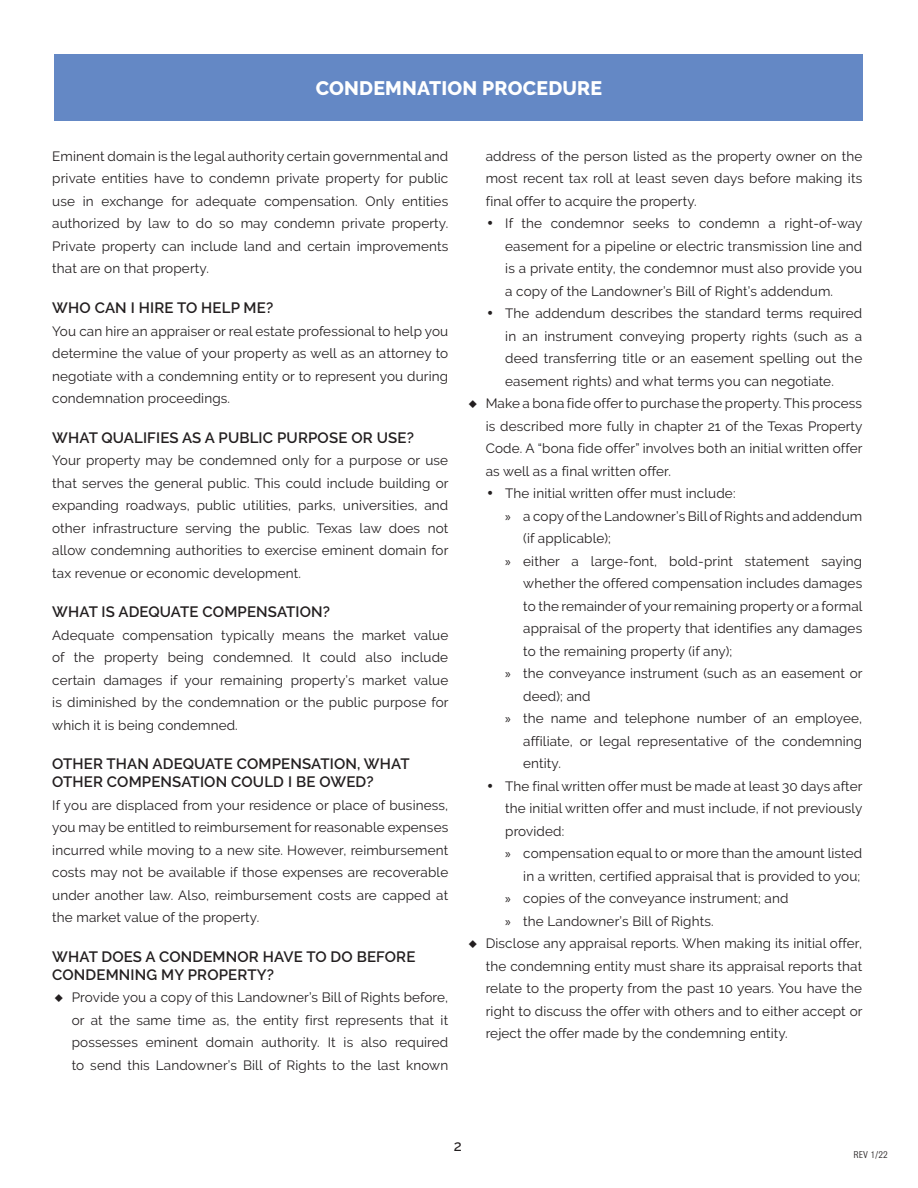
<style>
.page{position:relative;width:918px;height:1188px;background:#fff}
.page>*{position:absolute;margin:0;border:0;box-sizing:border-box;transform-origin:0 0}
.Heading_Large{font:800 19.5px "Raleway";letter-spacing:.01em;color:#fff}
.Heading{font:600 15px/18px "Raleway";letter-spacing:.01em;color:#231f20}
.t1{font:500 15px "Raleway";color:#231f20}
.Body_text{font:13.5px/22.5px "Raleway";letter-spacing:.01em;color:#231f20;text-align:justify}
.t2{font:10.5px "Bulldog";color:#231f20}
.s1{font-family:"Devanagari";font-weight:700}
.s2{font-family:"Myriad Pro"}
</style>
<div class="page">
<div style="left:54px;top:54px;width:809px;height:65px;background:#6488c5"></div>
<div style="left:54px;top:56px;width:809px;height:64px;background:#6488c5"></div>
<p class="Heading_Large" style="left:316px;top:77px;width:288px">CONDEMNATION PROCEDURE</p>
<p class="Body_text" style="left:52px;top:145px;width:398px">Eminent domain is the legal authority certain governmental and private entities have to condemn private property for public use in exchange for adequate compensation. Only entities authorized by law to do so may condemn private property.<br>Private property can include land and certain improvements that are on that property.</p>
<p class="Heading" style="left:52px;top:299px;width:222px">WHO CAN I HIRE TO HELP ME?</p>
<p class="Body_text" style="left:52px;top:320px;width:398px">You can hire an appraiser or real estate professional to help you determine the value of your property as well as an attorney to negotiate with a condemning entity or to represent you during condemnation proceedings.</p>
<p class="Heading" style="left:52px;top:428px;width:363px">WHAT QUALIFIES AS A PUBLIC PURPOSE OR USE?</p>
<p class="Body_text" style="left:52px;top:449px;width:398px">Your property may be condemned only for a purpose or use that serves the general public. This could include building or expanding roadways, public utilities, parks, universities, and other infrastructure serving the public. Texas law does not allow condemning authorities to exercise eminent domain for tax revenue or economic development.</p>
<p class="Heading" style="left:52px;top:603px;width:279px">WHAT IS ADEQUATE COMPENSATION?</p>
<p class="Body_text" style="left:52px;top:624px;width:398px">Adequate compensation typically means the market value of the property being condemned. It could also include certain damages if your remaining property’s market value is diminished by the condemnation or the public purpose for which it is being condemned.</p>
<p class="Heading" style="left:52px;top:755px;width:359px">OTHER THAN ADEQUATE COMPENSATION, WHAT<br>OTHER COMPENSATION COULD I BE OWED?</p>
<p class="Body_text" style="left:52px;top:794px;width:398px">If you are displaced from your residence or place of business, you may be entitled to reimbursement for reasonable expenses incurred while moving to a new site. However, reimbursement costs may not be available if those expenses are recoverable under another law. Also, reimbursement costs are capped at the market value of the property.</p>
<p class="Heading" style="left:52px;top:948px;width:365px">WHAT DOES A CONDEMNOR HAVE TO DO BEFORE<br>CONDEMNING MY PROPERTY?</p>
<p class="Body_text" style="left:72px;top:986px;width:378px;text-indent:-18px"><span class="s1">♦</span> Provide you a copy of this Landowner’s Bill of Rights before, or at the same time as, the entity first represents that it possesses eminent domain authority. It is also required to send this Landowner’s Bill of Rights to the last known</p>
<p class="Body_text" style="left:486px;top:145px;width:378px">address of the person listed as the property owner on the most recent tax roll at least seven days before making its final offer to acquire the property.</p>
<p class="Body_text" style="left:505px;top:212px;width:359px;text-indent:-18px">• If the condemnor seeks to condemn a right-of-way easement for a pipeline or electric transmission line and is a private entity, the condemnor must also provide you a copy of the Landowner’s Bill of Right’s addendum.</p>
<p class="Body_text" style="left:505px;top:302px;width:359px;text-indent:-18px">• The addendum describes the standard terms required in an instrument conveying property rights (such as a deed transferring title or an easement spelling out the easement rights) and what terms you can negotiate.</p>
<p class="Body_text" style="left:486px;top:392px;width:378px;text-indent:-18px"><span class="s1">♦</span> Make a bona fide offer to purchase the property. This process is described more fully in chapter 21 of the Texas Property Code. A “bona fide offer” involves both an initial written offer as well as a final written offer.</p>
<p class="Body_text" style="left:487px;top:482px;width:250px">• The initial written offer must include:</p>
<p class="Body_text" style="left:523px;top:505px;width:341px;text-indent:-18px"><span class="s2">»</span> a copy of the Landowner’s Bill of Rights and addendum (if applicable);</p>
<p class="Body_text" style="left:523px;top:550px;width:341px;text-indent:-18px"><span class="s2">»</span> either a large-font, bold-print statement saying whether the offered compensation includes damages to the remainder of your remaining property or a formal appraisal of the property that identifies any damages to the remaining property (if any);</p>
<p class="Body_text" style="left:523px;top:662px;width:341px;text-indent:-18px"><span class="s2">»</span> the conveyance instrument (such as an easement or deed); and</p>
<p class="Body_text" style="left:523px;top:707px;width:341px;text-indent:-18px"><span class="s2">»</span> the name and telephone number of an employee, affiliate, or legal representative of the condemning entity.</p>
<p class="Body_text" style="left:505px;top:775px;width:359px;text-indent:-18px">• The final written offer must be made at least 30 days after the initial written offer and must include, if not previously provided:</p>
<p class="Body_text" style="left:505px;top:842px;width:358px;text-align:right"><span class="s2">»</span> compensation equal to or more than the amount listed in a written, certified appraisal that is provided to you;</p>
<p class="Body_text" style="left:505px;top:887px;width:285px"><span class="s2">»</span> copies of the conveyance instrument; and</p>
<p class="Body_text" style="left:505px;top:910px;width:210px"><span class="s2">»</span> the Landowner’s Bill of Rights.</p>
<p class="Body_text" style="left:486px;top:932px;width:378px;text-indent:-18px"><span class="s1">♦</span> Disclose any appraisal reports. When making its initial offer, the condemning entity must share its appraisal reports that relate to the property from the past 10 years. You have the right to discuss the offer with others and to either accept or reject the offer made by the condemning entity.</p>
<p class="t1" style="left:454px;top:1137px;width:10px">2</p>
<p class="t2" style="left:853px;top:1149px;width:36px">REV 1/22</p>
</div>
